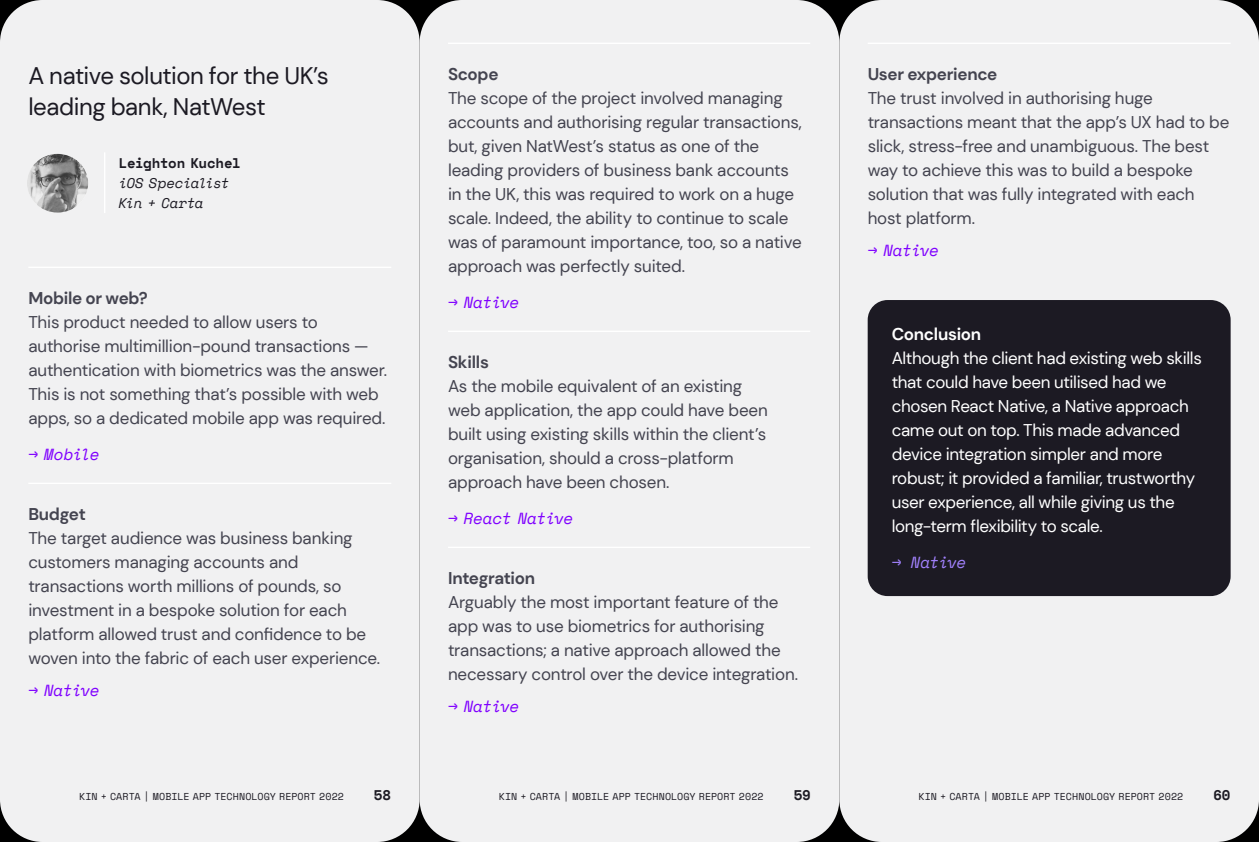
<style>
.page{position:relative;width:1259px;height:842px;background:#fff}
.page>*{position:absolute;margin:0;border:0;box-sizing:border-box;transform-origin:0 0}
.t1{font:24px/31px "DM Sans";letter-spacing:-.02em;color:#1c1a23}
.t2{font:17px/24px "DM Sans";letter-spacing:-.01em;color:#444450}
.t3{font:17px/24px "DM Sans";letter-spacing:-.02em;color:#fff}
.t4{font:700 17px "DM Sans";letter-spacing:-.02em;color:#444450}
.t5{font:700 17px "DM Sans";letter-spacing:-.02em;color:#fff}
.t6{font:italic 16px "Space Mono";letter-spacing:-.035em;color:#7f00ff}
.t7{font:italic 16px "Space Mono";letter-spacing:-.035em;color:#a080fb}
.t8{font:italic 14px/20px "Space Mono";letter-spacing:-.03em;color:#1c1a23}
.t9{font:700 14px "Space Mono";letter-spacing:-.01em;color:#1c1a23}
.t10{font:10px "Space Mono";letter-spacing:.005em;color:#1c1a23}
</style>
<div class="page">
<div style="left:0;top:0;width:420px;height:842px;background:#f1f1f2;border-radius:43px"></div>
<div style="left:420px;top:0;width:419px;height:842px;background:#f1f1f2;border-radius:43px"></div>
<div style="left:839px;top:0;width:420px;height:842px;background:#f1f1f2;border-radius:43px"></div>
<div style="left:867px;top:300px;width:363px;height:296px;background:#1c1a23;border-radius:20px"></div>
<hr style="left:28px;top:267px;width:363px;height:1px;background:#fff">
<hr style="left:28px;top:483px;width:363px;height:1px;background:#fff">
<hr style="left:448px;top:43px;width:362px;height:1px;background:#fff">
<hr style="left:448px;top:331px;width:362px;height:1px;background:#fff">
<hr style="left:448px;top:547px;width:362px;height:1px;background:#fff">
<hr style="left:867px;top:43px;width:363px;height:1px;background:#fff">
<hr style="left:104px;top:152px;width:1px;height:61px;background:#fff">
<img style="left:27px;top:154px;width:61px;height:59px">
<h1 class="t1" style="left:28px;top:60px;width:302px">A native solution for the UK’s leading bank, NatWest</h1>
<p class="t9" style="left:119px;top:152px;width:123px">Leighton Kuchel</p>
<p class="t8" style="left:119px;top:173px;width:112px">iOS Specialist<br>Kin + Carta</p>
<p class="t4" style="left:28px;top:287px;width:121px">Mobile or web?</p>
<p class="t2" style="left:28px;top:310px;width:360px">This product needed to allow users to authorise multimillion-pound transactions — authentication with biometrics was the answer.<br>This is not something that’s possible with web apps, so a dedicated mobile app was required.</p>
<p class="t6" style="left:28px;top:443px;width:73px">→ Mobile</p>
<p class="t4" style="left:28px;top:503px;width:59px">Budget</p>
<p class="t2" style="left:28px;top:526px;width:353px">The target audience was business banking customers managing accounts and transactions worth millions of pounds, so investment in a bespoke solution for each platform allowed trust and confidence to be woven into the fabric of each user experience.</p>
<p class="t6" style="left:28px;top:679px;width:73px">→ Native</p>
<p class="t4" style="left:448px;top:63px;width:52px">Scope</p>
<p class="t2" style="left:448px;top:86px;width:355px">The scope of the project involved managing accounts and authorising regular transactions, but, given NatWest’s status as one of the leading providers of business bank accounts in the UK, this was required to work on a huge scale. Indeed, the ability to continue to scale was of paramount importance, too, so a native approach was perfectly suited.</p>
<p class="t6" style="left:448px;top:291px;width:73px">→ Native</p>
<p class="t4" style="left:448px;top:351px;width:42px">Skills</p>
<p class="t2" style="left:448px;top:374px;width:321px">As the mobile equivalent of an existing web application, the app could have been built using existing skills within the client’s organisation, should a cross-platform approach have been chosen.</p>
<p class="t6" style="left:448px;top:507px;width:127px">→ React Native</p>
<p class="t4" style="left:448px;top:567px;width:89px">Integration</p>
<p class="t2" style="left:448px;top:590px;width:352px">Arguably the most important feature of the app was to use biometrics for authorising transactions; a native approach allowed the necessary control over the device integration.</p>
<p class="t6" style="left:448px;top:695px;width:73px">→ Native</p>
<p class="t4" style="left:867px;top:63px;width:131px">User experience</p>
<p class="t2" style="left:867px;top:86px;width:363px">The trust involved in authorising huge transactions meant that the app’s UX had to be slick, stress-free and unambiguous. The best way to achieve this was to build a bespoke solution that was fully integrated with each host platform.</p>
<p class="t6" style="left:867px;top:239px;width:73px">→ Native</p>
<p class="t5" style="left:891px;top:323px;width:91px">Conclusion</p>
<p class="t3" style="left:891px;top:346px;width:312px">Although the client had existing web skills that could have been utilised had we chosen React Native, a Native approach came out on top. This made advanced device integration simpler and more robust; it provided a familiar, trustworthy user experience, all while giving us the long-term flexibility to scale.</p>
<p class="t7" style="left:891px;top:551px;width:76px">→ Native</p>
<p class="t10" style="left:79px;top:789px;width:266px">KIN + CARTA | MOBILE APP TECHNOLOGY REPORT 2022</p>
<p class="t9" style="left:374px;top:784px;width:19px">58</p>
<p class="t10" style="left:499px;top:789px;width:266px">KIN + CARTA | MOBILE APP TECHNOLOGY REPORT 2022</p>
<p class="t9" style="left:793px;top:784px;width:19px">59</p>
<p class="t10" style="left:918px;top:789px;width:266px">KIN + CARTA | MOBILE APP TECHNOLOGY REPORT 2022</p>
<p class="t9" style="left:1213px;top:784px;width:18px">60</p>
</div>
